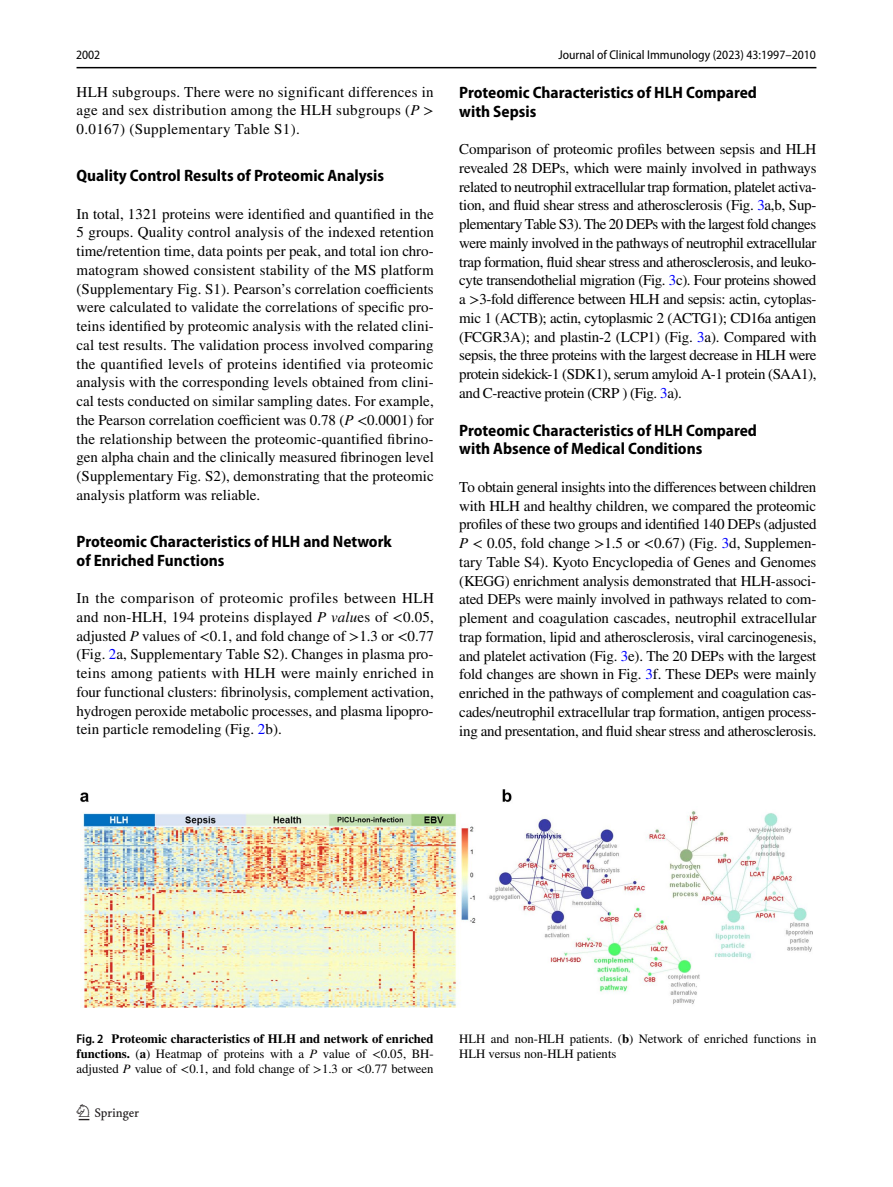
<style>
.page{position:relative;width:893px;height:1187px;background:#fff}
.page>*{position:absolute;margin:0;border:0;box-sizing:border-box;transform-origin:0 0}
.t1{font:22.5px "Springnew Regular 3";color:#231f20}
.t2{font:700 semi-condensed 16.5px/18.8px "Myriad Pro";color:#000}
.t3{font:15px/18.8px "STIX";letter-spacing:-.005em;color:#000;text-align:justify}
.t4{font:12.75px/15px "STIX";color:#000;text-align:justify}
.t5{font:semi-condensed 12.75px "Myriad Pro";color:#000}
.s1{font-style:italic}
.s2{color:#00f}
.s3{font-family:"Myriad Pro";font-weight:600;font-stretch:semi-condensed}
.s4{font-weight:700}
</style>
<div class="page">
<hr style="left:77px;top:67px;width:739px;height:1px;background:#000">
<img style="left:81px;top:789px;width:731px;height:218px">
<p class="t5" style="left:76px;top:48px;width:26px">2002</p>
<p class="t3" style="left:77px;top:83px;width:359px">HLH subgroups. There were no significant differences in age and sex distribution among the HLH subgroups (<span class="s1">P</span> &gt; 0.0167) (Supplementary Table S1).</p>
<p class="t2" style="left:77px;top:166px;width:309px">Quality Control Results of Proteomic Analysis</p>
<p class="t3" style="left:77px;top:205px;width:359px">In total, 1321 proteins were identified and quantified in the 5 groups. Quality control analysis of the indexed retention time/retention time, data points per peak, and total ion chro&shy;matogram showed consistent stability of the MS platform (Supplementary Fig. S1). Pearson’s correlation coefficients were calculated to validate the correlations of specific pro&shy;teins identified by proteomic analysis with the related clini&shy;cal test results. The validation process involved comparing the quantified levels of proteins identified via proteomic analysis with the corresponding levels obtained from clini&shy;cal tests conducted on similar sampling dates. For example, the Pearson correlation coefficient was 0.78 (<span class="s1">P</span> &lt;0.0001) for the relationship between the proteomic-quantified fibrino&shy;gen alpha chain and the clinically measured fibrinogen level (Supplementary Fig. S2), demonstrating that the proteomic analysis platform was reliable.</p>
<p class="t2" style="left:77px;top:532px;width:317px">Proteomic Characteristics of HLH and Network of Enriched Functions</p>
<p class="t3" style="left:77px;top:589px;width:359px">In the comparison of proteomic profiles between HLH and non-HLH, 194 proteins displayed <span class="s1">P valu</span>es of &lt;0.05, adjusted <span class="s1">P</span> values of &lt;0.1, and fold change of &gt;1.3 or &lt;0.77 (Fig. <span class="s2">2</span>a, Supplementary Table S2). Changes in plasma pro&shy;teins among patients with HLH were mainly enriched in four functional clusters: fibrinolysis, complement activation, hydrogen peroxide metabolic processes, and plasma lipopro&shy;tein particle remodeling (Fig. <span class="s2">2</span>b).</p>
<p class="t5" style="left:558px;top:48px;width:259px">Journal of Clinical Immunology (2023) 43:1997–2010</p>
<p class="t2" style="left:459px;top:83px;width:299px">Proteomic Characteristics of HLH Compared with Sepsis</p>
<p class="t3" style="left:459px;top:141px;width:359px">Comparison of proteomic profiles between sepsis and HLH revealed 28 DEPs, which were mainly involved in pathways related to neutrophil extracellular trap formation, platelet activa&shy;tion, and fluid shear stress and atherosclerosis (Fig. <span class="s2">3</span>a,b, Sup&shy;plementary Table S3). The 20 DEPs with the largest fold changes were mainly involved in the pathways of neutrophil extracellular trap formation, fluid shear stress and atherosclerosis, and leuko&shy;cyte transendothelial migration (Fig. <span class="s2">3</span>c). Four proteins showed a &gt;3-fold difference between HLH and sepsis: actin, cytoplas&shy;mic 1 (ACTB); actin, cytoplasmic 2 (ACTG1); CD16a antigen (FCGR3A); and plastin-2 (LCP1) (Fig. <span class="s2">3</span>a). Compared with sepsis, the three proteins with the largest decrease in HLH were protein sidekick-1 (SDK1), serum amyloid A-1 protein (SAA1), and C-reactive protein (CRP ) (Fig. <span class="s2">3</span>a).</p>
<p class="t2" style="left:459px;top:421px;width:299px">Proteomic Characteristics of HLH Compared with Absence of Medical Conditions</p>
<p class="t3" style="left:459px;top:478px;width:359px">To obtain general insights into the differences between children with HLH and healthy children, we compared the proteomic profiles of these two groups and identified 140 DEPs (adjusted <span class="s1">P</span> &lt; 0.05, fold change &gt;1.5 or &lt;0.67) (Fig. <span class="s2">3</span>d, Supplemen&shy;tary Table S4). Kyoto Encyclopedia of Genes and Genomes (KEGG) enrichment analysis demonstrated that HLH-associ&shy;ated DEPs were mainly involved in pathways related to com&shy;plement and coagulation cascades, neutrophil extracellular trap formation, lipid and atherosclerosis, viral carcinogenesis, and platelet activation (Fig. <span class="s2">3</span>e). The 20 DEPs with the largest fold changes are shown in Fig. <span class="s2">3</span>f. These DEPs were mainly enriched in the pathways of complement and coagulation cas&shy;cades/neutrophil extracellular trap formation, antigen process&shy;ing and presentation, and fluid shear stress and atherosclerosis.</p>
<p class="t4" style="left:77px;top:1031px;width:359px"><span class="s3">Fig. 2</span> <span class="s4">Proteomic characteristics of HLH and network of enriched functions.</span> (<span class="s4">a</span>) Heatmap of proteins with a <span class="s1">P</span> value of &lt;0.05, BH&shy;adjusted <span class="s1">P</span> value of &lt;0.1, and fold change of &gt;1.3 or &lt;0.77 between</p>
<p class="t4" style="left:459px;top:1031px;width:359px">HLH and non-HLH patients. (<span class="s4">b</span>) Network of enriched functions in<br>HLH versus non-HLH patients</p>
<h1 class="t1" style="left:79px;top:1104px;width:62px">1 3</h1>
</div>
